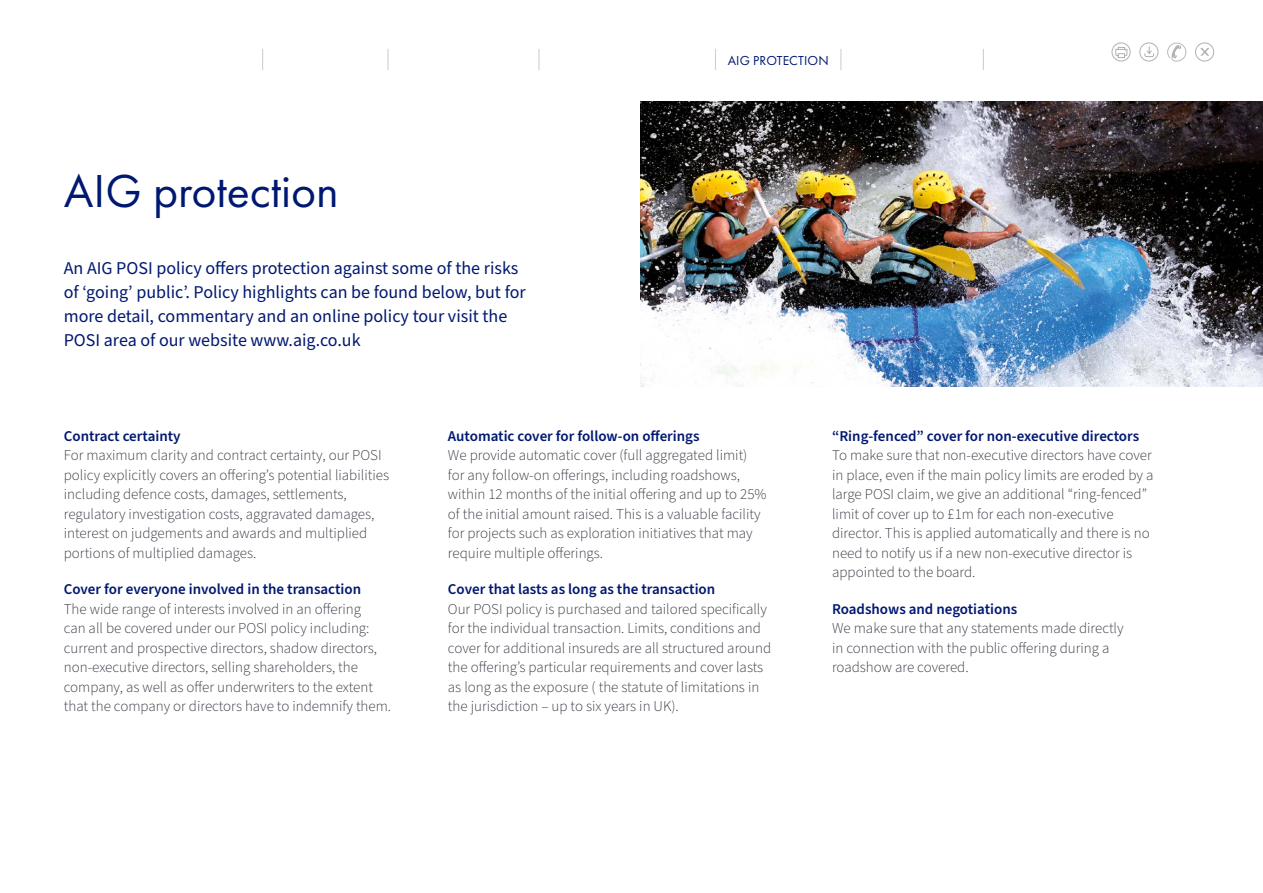
<style>
.page{position:relative;width:1263px;height:893px;background:#fff}
.page>*{position:absolute;margin:0;border:0;box-sizing:border-box;transform-origin:0 0}
.Copy{font:48px "Futura PT";color:#001871}
.Copy-2{font:18px/24px "Source Sans Pro";color:#001871}
.Copy-3{font:300 15px/19.5px "Source Sans Pro";color:#343741}
.Copy-4{font:600 15px "Source Sans Pro";color:#001871}
.t1{font:13.5px "Futura PT";letter-spacing:.01em;color:#001871}
</style>
<div class="page">
<img style="left:640px;top:101px;width:623px;height:286px">
<svg style="left:262px;top:49px;width:1px;height:21px"></svg>
<svg style="left:715px;top:49px;width:1px;height:21px"></svg>
<svg style="left:840px;top:49px;width:1px;height:21px"></svg>
<svg style="left:538px;top:49px;width:1px;height:21px"></svg>
<hr style="left:387px;top:49px;width:2px;height:21px;background:#d0d0d0">
<svg style="left:983px;top:49px;width:1px;height:21px"></svg>
<svg style="left:1167px;top:43px;width:19px;height:19px"></svg>
<div style="left:1195px;top:42px;width:19px;height:19px;border:1px solid #b1b1b1;border-radius:50%"></div>
<svg style="left:1200px;top:48px;width:9px;height:8px"></svg>
<div style="left:1111px;top:42px;width:19px;height:19px;border:1px solid #b1b1b1;border-radius:50%"></div>
<svg style="left:1115px;top:47px;width:13px;height:11px"></svg>
<div style="left:1139px;top:42px;width:19px;height:19px;border:1px solid #b1b1b1;border-radius:50%"></div>
<svg style="left:1144px;top:46px;width:10px;height:11px"></svg>
<p class="Copy" style="left:64px;top:162px;width:277px">AIG protection</p>
<p class="Copy-2" style="left:64px;top:256px;width:463px">An AIG POSI policy offers protection against some of the risks of ‘going’ public’. Policy highlights can be found below, but for more detail, commentary and an online policy tour visit the POSI area of our website www.aig.co.uk</p>
<p class="t1" style="left:728px;top:52px;width:103px">AIG PROTECTION</p>
<p class="Copy-4" style="left:64px;top:426px;width:118px">Contract certainty</p>
<p class="Copy-3" style="left:64px;top:446px;width:327px">For maximum clarity and contract certainty, our POSI policy explicitly covers an offering’s potential liabilities including defence costs, damages, settlements, regulatory investigation costs, aggravated damages, interest on judgements and awards and multiplied portions of multiplied damages.</p>
<p class="Copy-4" style="left:64px;top:579px;width:299px">Cover for everyone involved in the transaction</p>
<p class="Copy-3" style="left:64px;top:599px;width:329px">The wide range of interests involved in an offering<br>can all be covered under our POSI policy including: current and prospective directors, shadow directors, non-executive directors, selling shareholders, the company, as well as offer underwriters to the extent that the company or directors have to indemnify them.</p>
<p class="Copy-4" style="left:448px;top:426px;width:253px">Automatic cover for follow-on offerings</p>
<p class="Copy-3" style="left:448px;top:446px;width:320px">We provide automatic cover (full aggregated limit) for any follow-on offerings, including roadshows, within 12 months of the initial offering and up to 25% of the initial amount raised. This is a valuable facility for projects such as exploration initiatives that may require multiple offerings.</p>
<p class="Copy-4" style="left:448px;top:579px;width:269px">Cover that lasts as long as the transaction</p>
<p class="Copy-3" style="left:448px;top:599px;width:325px">Our POSI policy is purchased and tailored specifically for the individual transaction. Limits, conditions and cover for additional insureds are all structured around the offering’s particular requirements and cover lasts as long as the exposure ( the statute of limitations in the jurisdiction – up to six years in UK).</p>
<p class="Copy-4" style="left:832px;top:426px;width:309px">“Ring-fenced” cover for non-executive directors</p>
<p class="Copy-3" style="left:832px;top:446px;width:323px">To make sure that non-executive directors have cover in place, even if the main policy limits are eroded by a large POSI claim, we give an additional “ring-fenced” limit of cover up to £1m for each non-executive director. This is applied automatically and there is no need to notify us if a new non-executive director is appointed to the board.</p>
<p class="Copy-4" style="left:832px;top:599px;width:187px">Roadshows and negotiations</p>
<p class="Copy-3" style="left:832px;top:619px;width:293px">We make sure that any statements made directly in connection with the public offering during a roadshow are covered.</p>
</div>
